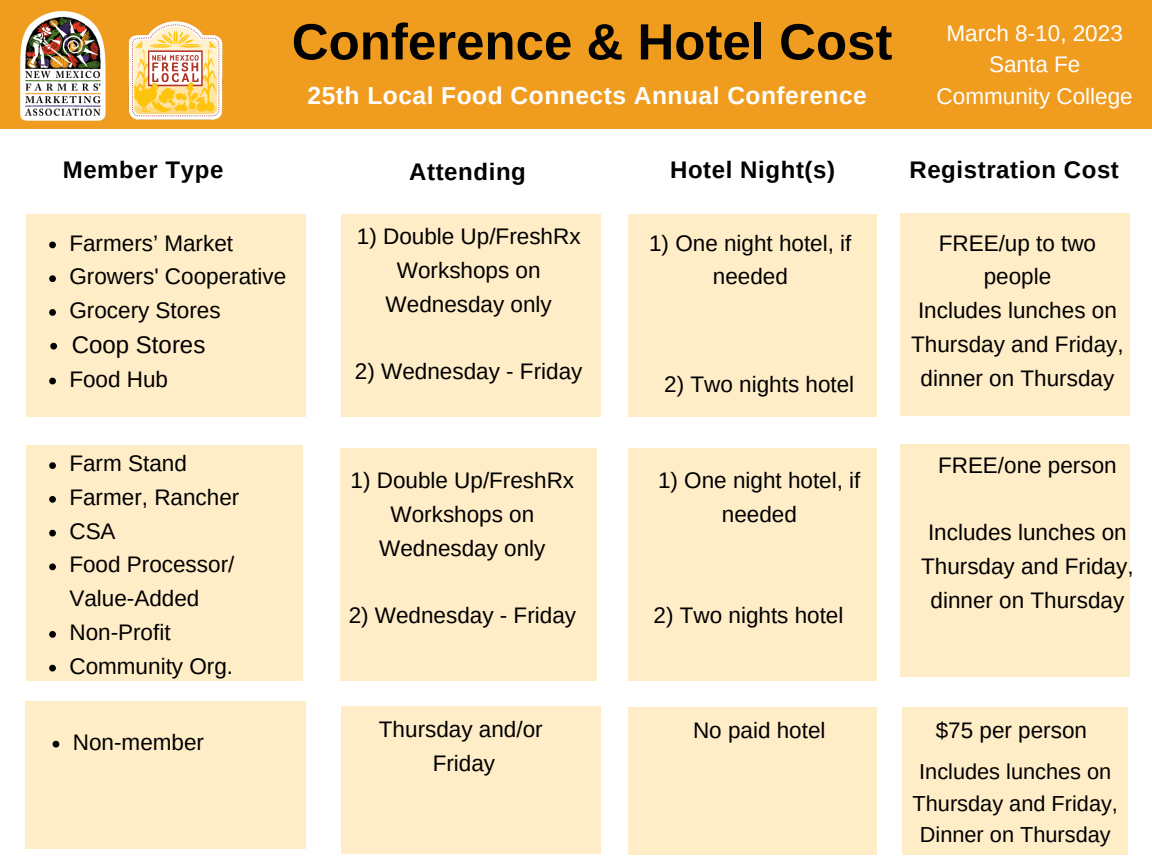
<style>
.page{position:relative;width:1152px;height:864px;background:#fff}
.page>*{position:absolute;margin:0;border:0;box-sizing:border-box;transform-origin:0 0}
.t1{font:700 51px "Arimo";color:#020202}
.t2{font:700 24.6px "Arimo";letter-spacing:.02em;color:#fff}
.t3{font:700 24px "Arimo";letter-spacing:.025em;color:#020202}
.t4{font:24px "Arimo";color:#000}
.t5{font:22.5px/33.8px "Arimo";color:#000;text-align:center}
.t6{font:22.5px/31.5px "Arimo";color:#fff;text-align:center}
.t7{font:21.75px/31.5px "Arimo";color:#000;text-align:center}
</style>
<div class="page">
<div style="left:27px;top:214px;width:279px;height:203px;background:#ffedc8"></div>
<div style="left:0;top:0;width:1152px;height:128px;background:#f09c1e"></div>
<img style="left:20px;top:12px;width:86px;height:109px">
<img style="left:128px;top:21px;width:95px;height:99px">
<div style="left:27px;top:445px;width:276px;height:235px;background:#ffedc8"></div>
<div style="left:25px;top:702px;width:280px;height:147px;background:#ffedc8"></div>
<svg style="left:49px;top:242px;width:7px;height:6px"></svg>
<svg style="left:49px;top:275px;width:7px;height:7px"></svg>
<svg style="left:49px;top:309px;width:7px;height:7px"></svg>
<svg style="left:50px;top:343px;width:7px;height:7px"></svg>
<svg style="left:49px;top:378px;width:7px;height:6px"></svg>
<svg style="left:49px;top:462px;width:7px;height:7px"></svg>
<svg style="left:49px;top:496px;width:7px;height:7px"></svg>
<svg style="left:49px;top:530px;width:7px;height:6px"></svg>
<svg style="left:49px;top:563px;width:7px;height:7px"></svg>
<svg style="left:49px;top:631px;width:7px;height:7px"></svg>
<svg style="left:49px;top:665px;width:7px;height:6px"></svg>
<svg style="left:53px;top:741px;width:6px;height:7px"></svg>
<div style="left:341px;top:215px;width:260px;height:202px;background:#ffedc8"></div>
<div style="left:629px;top:214px;width:248px;height:203px;background:#ffedc8"></div>
<div style="left:900px;top:214px;width:230px;height:202px;background:#ffedc8"></div>
<div style="left:341px;top:448px;width:256px;height:232px;background:#ffedc8"></div>
<div style="left:629px;top:448px;width:248px;height:232px;background:#ffedc8"></div>
<div style="left:900px;top:444px;width:230px;height:233px;background:#ffedc8"></div>
<div style="left:341px;top:706px;width:260px;height:148px;background:#ffedc8"></div>
<div style="left:629px;top:707px;width:248px;height:147px;background:#ffedc8"></div>
<div style="left:903px;top:707px;width:225px;height:147px;background:#ffedc8"></div>
<h1 class="t1" style="left:292px;top:13px;width:602px">Conference &amp; Hotel Cost</h1>
<p class="t6" style="left:937px;top:17px;width:198px">March 8-10, 2023<br>Santa Fe<br>Community College</p>
<p class="t2" style="left:308px;top:82px;width:561px">25th Local Food Connects Annual Conference</p>
<p class="t3" style="left:63px;top:157px;width:162px">Member Type</p>
<p class="t3" style="left:409px;top:158px;width:118px">Attending</p>
<p class="t3" style="left:670px;top:157px;width:167px">Hotel Night(s)</p>
<p class="t3" style="left:909px;top:157px;width:211px">Registration Cost</p>
<p class="t5" style="left:69px;top:226px;width:218px;text-align:left">Farmers’ Market<br>Growers' Cooperative<br>Grocery Stores</p>
<p class="t4" style="left:72px;top:331px;width:135px">Coop Stores</p>
<p class="t5" style="left:69px;top:362px;width:100px">Food Hub</p>
<p class="t5" style="left:69px;top:447px;width:171px;text-align:left">Farm Stand<br>Farmer, Rancher<br>CSA<br>Food Processor/<br>Value-Added<br>Non-Profit<br>Community Org.</p>
<p class="t5" style="left:73px;top:725px;width:133px">Non-member</p>
<p class="t5" style="left:357px;top:220px;width:225px">1) Double Up/FreshRx<br>Workshops on<br>Wednesday only</p>
<p class="t5" style="left:355px;top:355px;width:229px">2) Wednesday - Friday</p>
<p class="t5" style="left:351px;top:463px;width:225px">1) Double Up/FreshRx<br>Workshops on<br>Wednesday only</p>
<p class="t5" style="left:349px;top:598px;width:229px">2) Wednesday - Friday</p>
<p class="t5" style="left:379px;top:712px;width:165px">Thursday and/or<br>Friday</p>
<p class="t5" style="left:649px;top:226px;width:204px">1) One night hotel, if needed</p>
<p class="t5" style="left:664px;top:367px;width:191px">2) Two nights hotel</p>
<p class="t5" style="left:658px;top:463px;width:204px">1) One night hotel, if needed</p>
<p class="t5" style="left:654px;top:598px;width:191px">2) Two nights hotel</p>
<p class="t5" style="left:693px;top:713px;width:134px">No paid hotel</p>
<p class="t5" style="left:911px;top:226px;width:214px">FREE/up to two people<br>Includes lunches on<br>Thursday and Friday, dinner on Thursday</p>
<p class="t5" style="left:938px;top:448px;width:180px">FREE/one person</p>
<p class="t5" style="left:921px;top:516px;width:214px">Includes lunches on<br>Thursday and Friday, dinner on Thursday</p>
<p class="t5" style="left:936px;top:713px;width:153px">$75 per person</p>
<p class="t7" style="left:913px;top:756px;width:207px">Includes lunches on<br>Thursday and Friday,<br>Dinner on Thursday</p>
</div>
